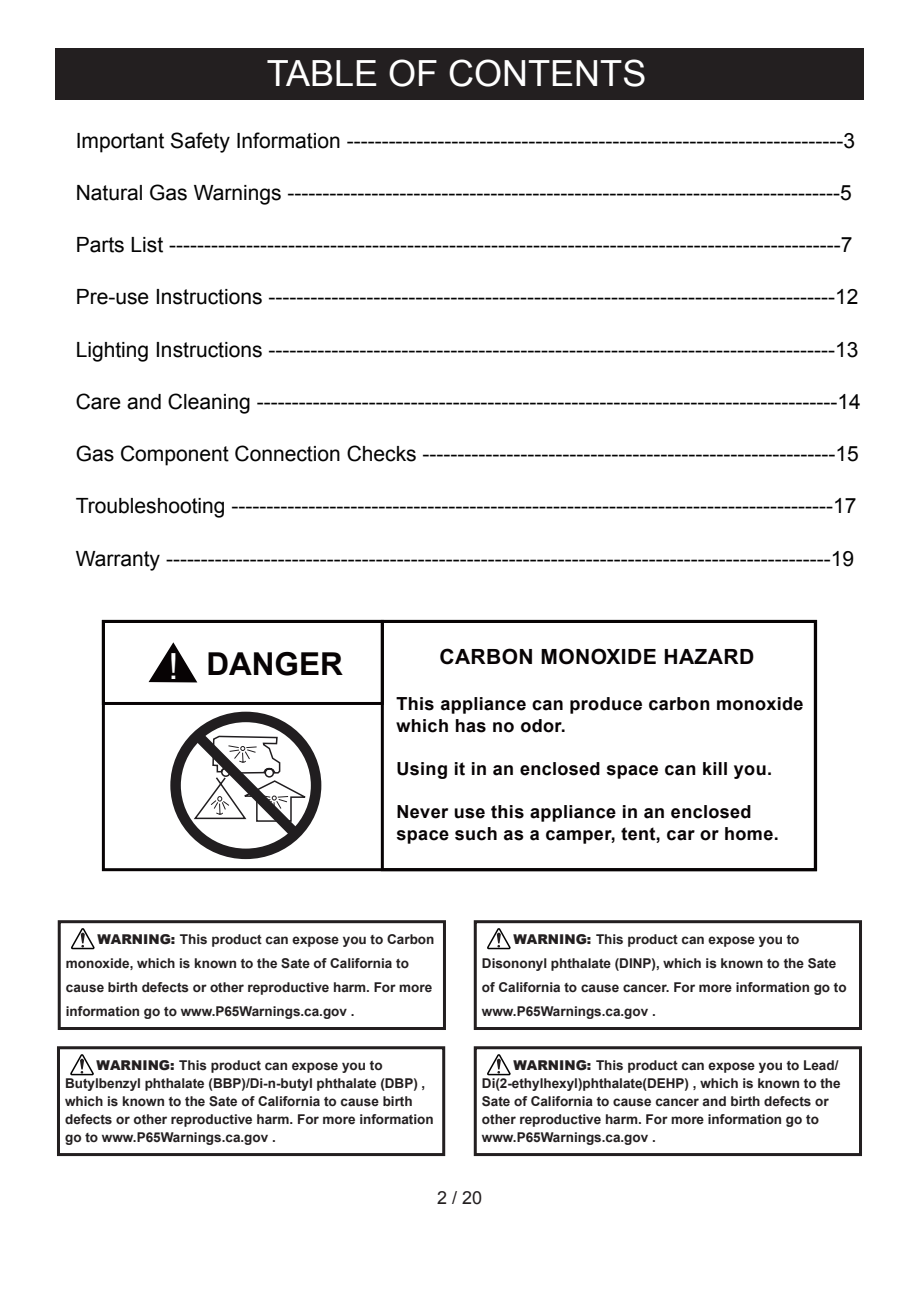
<style>
.page{position:relative;width:919px;height:1289px;background:#fff}
.page>*{position:absolute;margin:0;border:0;box-sizing:border-box;transform-origin:0 0}
.t1{font:36px "Arial";color:#fff}
.t2{font:700 31.5px "Arial";color:#070304}
.t3{font:21px "Arial";color:#030303}
.t4{font:700 21px "Arial";letter-spacing:.02em;color:#070304}
.t5{font:700 18px/21.6px "Arial";letter-spacing:.02em;color:#070304}
.t6{font:18px "Arial";color:#231f20}
.t7{font:700 13.5px/18px "Arial";color:#231f20}
.s1{font-weight:400;font-size:36px;color:#fff}
.s2{font-weight:900}
</style>
<div class="page">
<div style="left:56px;top:48px;width:808px;height:51px;background:#231f20"></div>
<div style="left:58px;top:920px;width:388px;height:109px;border:3px solid #231f20"></div>
<svg style="left:71px;top:928px;width:24px;height:22px"></svg>
<div style="left:473px;top:1046px;width:388px;height:109px;border:3px solid #231f20"></div>
<svg style="left:487px;top:1054px;width:24px;height:22px"></svg>
<div style="left:473px;top:920px;width:388px;height:109px;border:3px solid #231f20"></div>
<svg style="left:487px;top:928px;width:24px;height:22px"></svg>
<div style="left:57px;top:1046px;width:388px;height:109px;border:3px solid #231f20"></div>
<svg style="left:70px;top:1054px;width:24px;height:22px"></svg>
<div style="left:102px;top:620px;width:714px;height:251px;background:#fff;border:3px solid #070304"></div>
<svg style="left:148px;top:642px;width:49px;height:40px"></svg>
<div style="left:170px;top:711px;width:151px;height:148px;border:10px solid #211e20;border-radius:50%"></div>
<svg style="left:182px;top:720px;width:129px;height:128px"></svg>
<div style="left:381px;top:620px;width:436px;height:251px;border:3px solid #070304"></div>
<div style="left:102px;top:620px;width:282px;height:85px;border:3px solid #070304"></div>
<h1 class="t1" style="left:267px;top:50px;width:381px">TABLE OF CONTENTS</h1>
<p class="t3" style="left:76px;top:127px;width:780px">Important Safety Information -----------------------------------------------------------------------3</p>
<p class="t3" style="left:76px;top:179px;width:777px">Natural Gas Warnings -------------------------------------------------------------------------------5</p>
<p class="t3" style="left:76px;top:231px;width:778px">Parts List ------------------------------------------------------------------------------------------------7</p>
<p class="t3" style="left:76px;top:283px;width:784px">Pre-use Instructions ---------------------------------------------------------------------------------12</p>
<p class="t3" style="left:76px;top:335px;width:784px">Lighting Instructions ---------------------------------------------------------------------------------13</p>
<p class="t3" style="left:76px;top:388px;width:786px">Care and Cleaning -----------------------------------------------------------------------------------14</p>
<p class="t3" style="left:76px;top:440px;width:784px">Gas Component Connection Checks -----------------------------------------------------------15</p>
<p class="t3" style="left:76px;top:492px;width:782px">Troubleshooting --------------------------------------------------------------------------------------17</p>
<p class="t3" style="left:76px;top:544px;width:779px">Warranty -----------------------------------------------------------------------------------------------19</p>
<h2 class="t2" style="left:168px;top:642px;width:176px"><span class="s1">!</span> DANGER</h2>
<p class="t4" style="left:439px;top:644px;width:316px">CARBON MONOXIDE HAZARD</p>
<p class="t5" style="left:396px;top:693px;width:408px">This appliance can produce carbon monoxide which has no odor.</p>
<p class="t5" style="left:396px;top:758px;width:377px">Using it in an enclosed space can kill you.</p>
<p class="t5" style="left:396px;top:801px;width:383px">Never use this appliance in an enclosed space such as a camper, tent, car or home.</p>
<p class="t7" style="left:66px;top:927px;width:370px;line-height:24px;text-indent:31px"><span class="s2">WARNING:</span> This product can expose you to Carbon monoxide, which is known to the Sate of California to cause birth defects or other reproductive harm. For more information go to www.P65Warnings.ca.gov .</p>
<p class="t7" style="left:65px;top:1056px;width:370px;text-indent:31px"><span class="s2">WARNING:</span> This product can expose you to Butylbenzyl phthalate (BBP)/Di-n-butyl phthalate (DBP) , which is known to the Sate of California to cause birth defects or other reproductive harm. For more information go to www.P65Warnings.ca.gov .</p>
<p class="t7" style="left:482px;top:927px;width:366px;line-height:24px;text-indent:31px"><span class="s2">WARNING:</span> This product can expose you to Disononyl phthalate (DINP), which is known to the Sate of California to cause cancer. For more information go to www.P65Warnings.ca.gov .</p>
<p class="t7" style="left:482px;top:1056px;width:360px;text-indent:31px"><span class="s2">WARNING:</span> This product can expose you to Lead/ Di(2-ethylhexyl)phthalate(DEHP) , which is known to the Sate of California to cause cancer and birth defects or other reproductive harm. For more information go to www.P65Warnings.ca.gov .</p>
<p class="t6" style="left:437px;top:1185px;width:47px">2 / 20</p>
</div>
